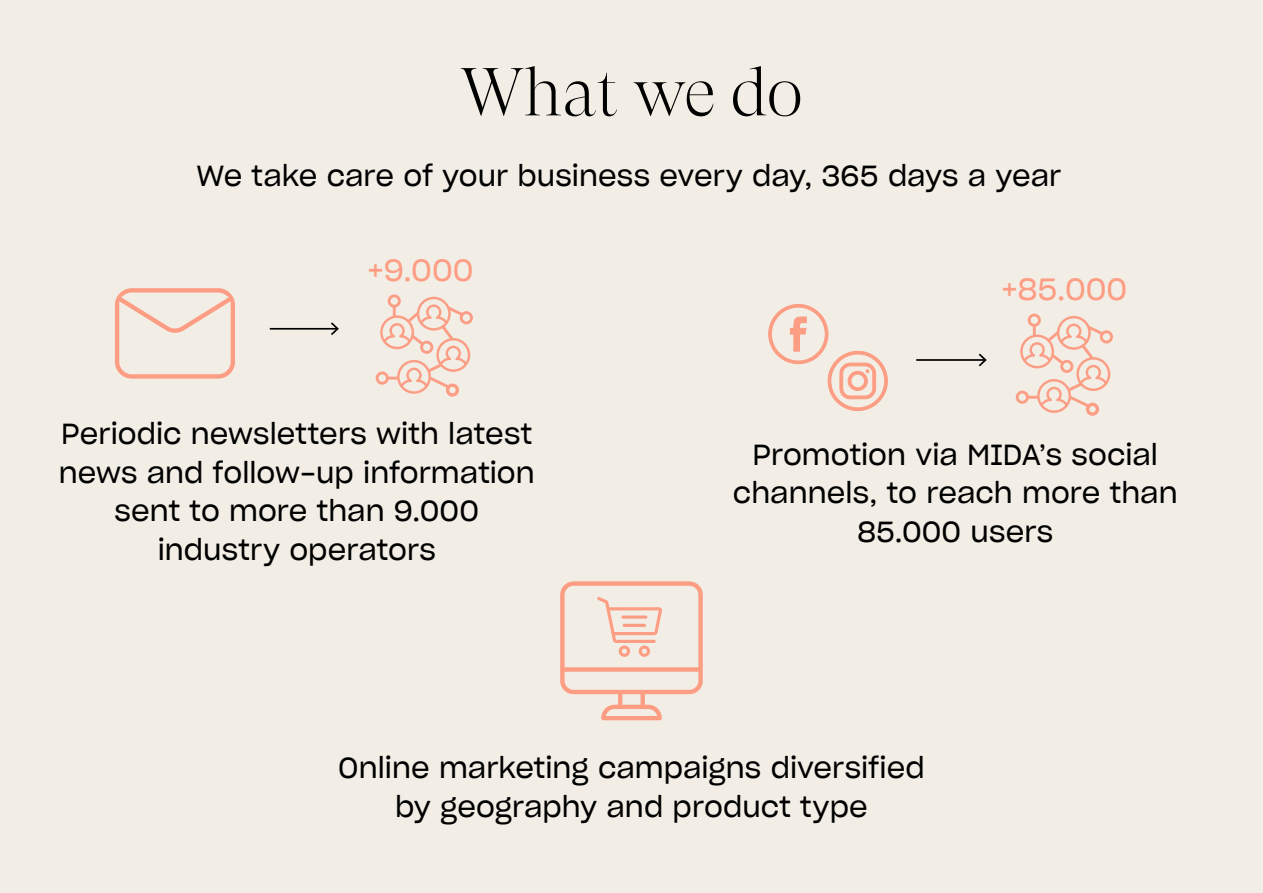
<style>
.page{position:relative;width:1263px;height:893px;background:#f2eee6}
.page>*{position:absolute;margin:0;border:0;box-sizing:border-box;transform-origin:0 0}
.t1{font:300 67.5px "GT Super Display";color:#000}
.t2{font:29.85px "Sharp Grotesk Book 20";color:#fd9d84}
.t3{font:28.35px/38.5px "Sharp Grotesk Book 20";color:#000;text-align:center}
</style>
<div class="page">
<svg style="left:560px;top:581px;width:143px;height:140px"></svg>
<svg style="left:114px;top:288px;width:121px;height:91px"></svg>
<svg style="left:376px;top:294px;width:97px;height:103px"></svg>
<hr style="left:270px;top:328px;width:68px;height:2px;background:#000">
<svg style="left:329px;top:322px;width:10px;height:13px"></svg>
<svg style="left:768px;top:304px;width:120px;height:107px"></svg>
<hr style="left:916px;top:359px;width:69px;height:2px;background:#000">
<svg style="left:977px;top:353px;width:10px;height:14px"></svg>
<svg style="left:1016px;top:314px;width:97px;height:102px"></svg>
<h1 class="t1" style="left:460px;top:57px;width:344px">What we do</h1>
<p class="t3" style="left:197px;top:155px;width:866px">We take care of your business every day, 365 days a year</p>
<p class="t2" style="left:367px;top:246px;width:108px">+9.000</p>
<p class="t3" style="left:59px;top:413px;width:477px">Periodic newsletters with latest news and follow-up information sent to more than 9.000 industry operators</p>
<p class="t2" style="left:1001px;top:266px;width:128px">+85.000</p>
<p class="t3" style="left:733px;top:433px;width:446px">Promotion via MIDA’s social channels, to reach more than<br>85.000 users</p>
<p class="t3" style="left:338px;top:747px;width:588px">Online marketing campaigns diversified by geography and product type</p>
</div>
